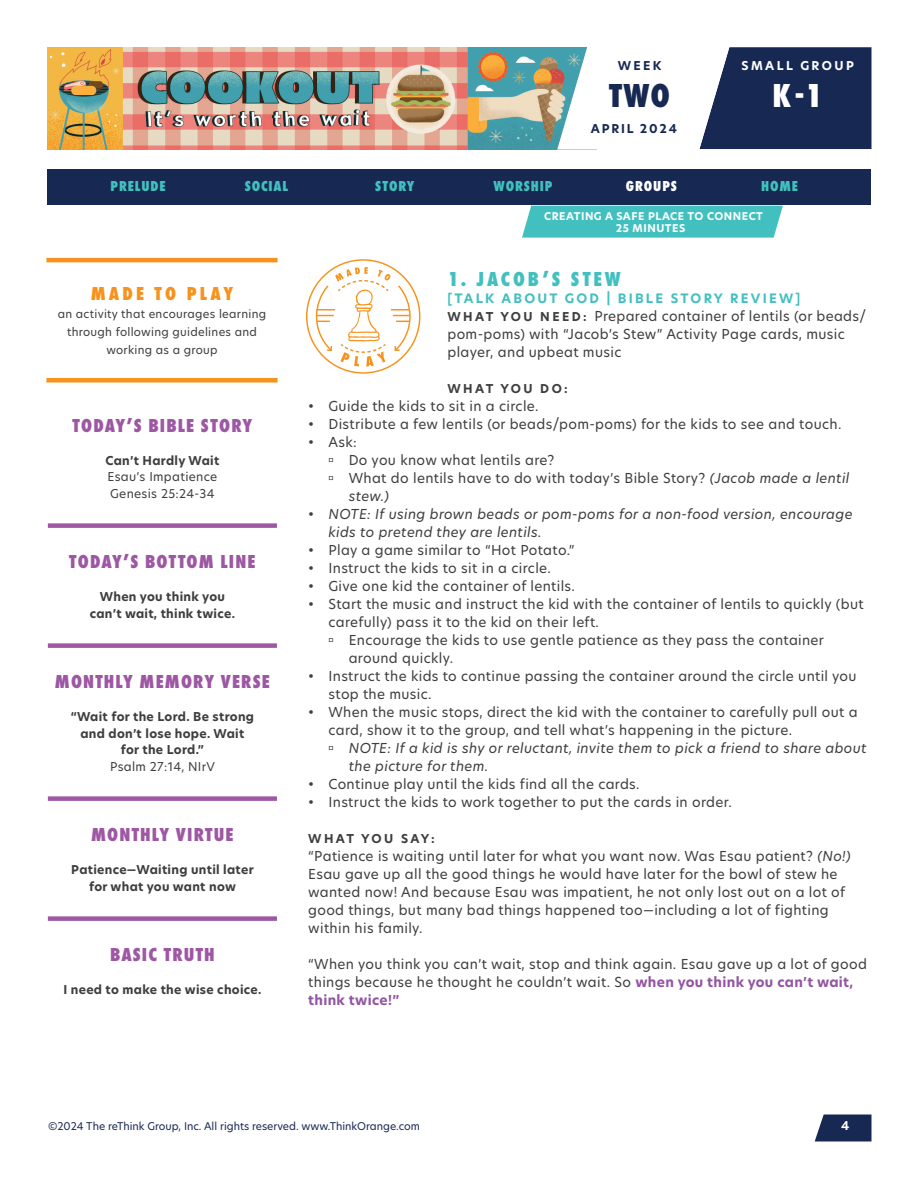
<style>
.page{position:relative;width:918px;height:1188px;background:#fff}
.page>*{position:absolute;margin:0;border:0;box-sizing:border-box;transform-origin:0 0}
.t1{font:800 34.5px "Futura PT Cond";color:#fff}
.t2{font:800 34.5px "Futura PT Cond";color:#172953}
.Paragraph_Style_1{font:800 21px "Futura PT Cond";letter-spacing:.135em;color:#42c0bf}
.t3{font:800 19.5px "Futura PT Cond";letter-spacing:.06em;color:#9d57a3}
.t4{font:800 19.5px "Futura PT Cond";letter-spacing:.16em;color:#f7931d}
.t5{font:800 15px "Futura PT Cond";letter-spacing:.06em;color:#42c0bf}
.t6{font:800 15px "Futura PT Cond";letter-spacing:.06em;color:#fff}
.Paragraph_Style_1-2{font:13.5px/18px "New Hero";letter-spacing:.025em;color:#3e3e3f}
.t7{font:italic 13.5px/18px "New Hero";letter-spacing:.025em;color:#3e3e3f}
.Paragraph_Style_1-3{font:700 12.75px "New Hero";letter-spacing:.175em;color:#42c0bf}
.Paragraph_Style_1-4{font:700 12px/16.5px "New Hero";letter-spacing:.025em;color:#3e3e3f;text-align:center}
.t8{font:12px/16.5px "New Hero";letter-spacing:.025em;color:#3e3e3f}
.t9{font:700 12px "New Hero";letter-spacing:.15em;color:#172953}
.t10{font:700 12px "New Hero";letter-spacing:.2em;color:#fff}
.Paragraph_Style_1-5{font:700 12px "New Hero";letter-spacing:.185em;color:#3e3e3f}
.Paragraph_Style_1-6{font:700 12px "New Hero";letter-spacing:.2em;color:#3e3e3f}
.t11{font:11.25px/18px "New Hero";letter-spacing:.025em;color:#3e3e3f;text-align:center}
.t12{font:10.5px "New Hero";color:#172953}
.t13{font:700 10.5px/12px "New Hero";letter-spacing:.05em;color:#fff;text-align:center}
.s1{font-weight:700;font-size:12px}
.s2{font-style:italic}
.s3{font-style:normal}
.s4{font-weight:700;color:#9255a2}
</style>
<div class="page">
<img style="left:47px;top:47px;width:510px;height:102px">
<svg style="left:815px;top:1114px;width:57px;height:28px;background:#314166"></svg>
<svg style="left:557px;top:47px;width:315px;height:103px"></svg>
<div style="left:48px;top:523px;width:229px;height:5px;background:#9d57a3"></div>
<div style="left:48px;top:643px;width:229px;height:5px;background:#9d57a3"></div>
<div style="left:48px;top:796px;width:229px;height:5px;background:#9d57a3"></div>
<div style="left:48px;top:916px;width:229px;height:5px;background:#9d57a3"></div>
<div style="left:47px;top:170px;width:824px;height:36px;background:#172953"></div>
<svg style="left:306px;top:259px;width:114px;height:115px"></svg>
<hr style="left:46px;top:378px;width:232px;height:4px;background:#f7931d">
<hr style="left:46px;top:258px;width:232px;height:4px;background:#f7931d">
<div style="left:522px;top:206px;width:261px;height:32px;background:#42c0bf"></div>
<p class="t9" style="left:618px;top:57px;width:45px">WEEK</p>
<h1 class="t2" style="left:609px;top:75px;width:62px">TWO</h1>
<p class="t9" style="left:591px;top:120px;width:88px">APRIL 2024</p>
<p class="t10" style="left:742px;top:57px;width:114px">SMALL GROUP</p>
<h1 class="t1" style="left:773px;top:75px;width:52px">K-1</h1>
<p class="t5" style="left:111px;top:177px;width:57px">PRELUDE</p>
<p class="t5" style="left:245px;top:177px;width:45px">SOCIAL</p>
<p class="t5" style="left:375px;top:177px;width:41px">STORY</p>
<p class="t5" style="left:494px;top:177px;width:60px">WORSHIP</p>
<p class="t6" style="left:626px;top:177px;width:53px">GROUPS</p>
<p class="t5" style="left:761px;top:177px;width:38px">HOME</p>
<h3 class="t4" style="left:91px;top:282px;width:144px">MADE TO PLAY</h3>
<p class="t11" style="left:58px;top:305px;width:210px">an activity that encourages learning through following guidelines and working as a group</p>
<h3 class="t3" style="left:73px;top:414px;width:181px">TODAY’S BIBLE STORY</h3>
<p class="Paragraph_Style_1-4" style="left:106px;top:452px;width:115px">Can’t Hardly Wait</p>
<p class="t8" style="left:107px;top:469px;width:111px">Esau’s Impatience<br>Genesis 25:24-34</p>
<h3 class="t3" style="left:69px;top:550px;width:188px">TODAY’S BOTTOM LINE</h3>
<p class="Paragraph_Style_1-4" style="left:90px;top:589px;width:147px">When you think you can’t wait, think twice.</p>
<h3 class="t3" style="left:55px;top:670px;width:216px">MONTHLY MEMORY VERSE</h3>
<p class="Paragraph_Style_1-4" style="left:71px;top:709px;width:185px">“Wait for the Lord. Be strong and don’t lose hope. Wait for the Lord.”</p>
<p class="t8" style="left:110px;top:758px;width:107px">Psalm 27:14, NIrV</p>
<h3 class="t3" style="left:91px;top:823px;width:144px">MONTHLY VIRTUE</h3>
<p class="Paragraph_Style_1-4" style="left:71px;top:862px;width:184px">Patience—Waiting until later for what you want now</p>
<h3 class="t3" style="left:110px;top:943px;width:106px">BASIC TRUTH</h3>
<p class="Paragraph_Style_1-4" style="left:63px;top:982px;width:200px">I need to make the wise choice.</p>
<p class="t13" style="left:544px;top:210px;width:220px">CREATING A SAFE PLACE TO CONNECT<br>25 MINUTES</p>
<p class="Paragraph_Style_1" style="left:447px;top:267px;width:175px">1. JACOB’S STEW</p>
<p class="Paragraph_Style_1-3" style="left:447px;top:289px;width:354px">[TALK ABOUT GOD | BIBLE STORY REVIEW]</p>
<p class="Paragraph_Style_1-2" style="left:447px;top:306px;width:420px"><span class="s1">W H AT YO U N E E D :</span> Prepared container of lentils (or beads/ pom-poms) with “Jacob’s Stew” Activity Page cards, music player, and upbeat music</p>
<p class="Paragraph_Style_1-6" style="left:447px;top:380px;width:122px">WHAT YOU DO:</p>
<p class="Paragraph_Style_1-2" style="left:308px;top:396px;width:232px">• Guide the kids to sit in a circle.</p>
<p class="Paragraph_Style_1-2" style="left:308px;top:414px;width:535px">• Distribute a few lentils (or beads/pom-poms) for the kids to see and touch.</p>
<p class="Paragraph_Style_1-2" style="left:308px;top:432px;width:50px">• Ask:</p>
<p class="Paragraph_Style_1-2" style="left:349px;top:450px;width:207px">Do you know what lentils are?</p>
<p class="Paragraph_Style_1-2" style="left:349px;top:468px;width:502px">What do lentils have to do with today’s Bible Story? <span class="s2">(Jacob made a lentil stew.)</span></p>
<p class="t7" style="left:328px;top:504px;width:526px;text-indent:-20px"><span class="s3">•</span> NOTE: If using brown beads or pom-poms for a non-food version, encourage kids to pretend they are lentils.</p>
<p class="Paragraph_Style_1-2" style="left:308px;top:540px;width:268px">• Play a game similar to “Hot Potato.”</p>
<p class="Paragraph_Style_1-2" style="left:308px;top:558px;width:244px">• Instruct the kids to sit in a circle.</p>
<p class="Paragraph_Style_1-2" style="left:308px;top:576px;width:268px">• Give one kid the container of lentils.</p>
<p class="Paragraph_Style_1-2" style="left:328px;top:594px;width:537px;text-indent:-20px">• Start the music and instruct the kid with the container of lentils to quickly (but carefully) pass it to the kid on their left.</p>
<p class="Paragraph_Style_1-2" style="left:349px;top:630px;width:477px">Encourage the kids to use gentle patience as they pass the container around quickly.</p>
<p class="Paragraph_Style_1-2" style="left:328px;top:666px;width:530px;text-indent:-20px">• Instruct the kids to continue passing the container around the circle until you stop the music.</p>
<p class="Paragraph_Style_1-2" style="left:328px;top:702px;width:531px;text-indent:-20px">• When the music stops, direct the kid with the container to carefully pull out a card, show it to the group, and tell what’s happening in the picture.</p>
<p class="t7" style="left:349px;top:738px;width:519px">NOTE: If a kid is shy or reluctant, invite them to pick a friend to share about the picture for them.</p>
<p class="Paragraph_Style_1-2" style="left:308px;top:774px;width:333px">• Continue play until the kids find all the cards.</p>
<p class="Paragraph_Style_1-2" style="left:308px;top:792px;width:425px">• Instruct the kids to work together to put the cards in order.</p>
<p class="Paragraph_Style_1-5" style="left:308px;top:830px;width:128px">WHAT YOU SAY:</p>
<p class="Paragraph_Style_1-2" style="left:308px;top:846px;width:544px">“Patience is waiting until later for what you want now. Was Esau patient? <span class="s2">(No!)<br></span>Esau gave up all the good things he would have later for the bowl of stew he wanted now! And because Esau was impatient, he not only lost out on a lot of good things, but many bad things happened too—including a lot of fighting within his family.</p>
<p class="Paragraph_Style_1-2" style="left:308px;top:954px;width:560px">“When you think you can’t wait, stop and think again. Esau gave up a lot of good things because he thought he couldn’t wait. So <span class="s4">when you think you can’t wait, think twice!”</span></p>
<p class="t12" style="left:48px;top:1118px;width:374px">©2024 The reThink Group, Inc. All rights reserved. www.ThinkOrange.com</p>
<p class="t10" style="left:841px;top:1117px;width:10px">4</p>
</div>
